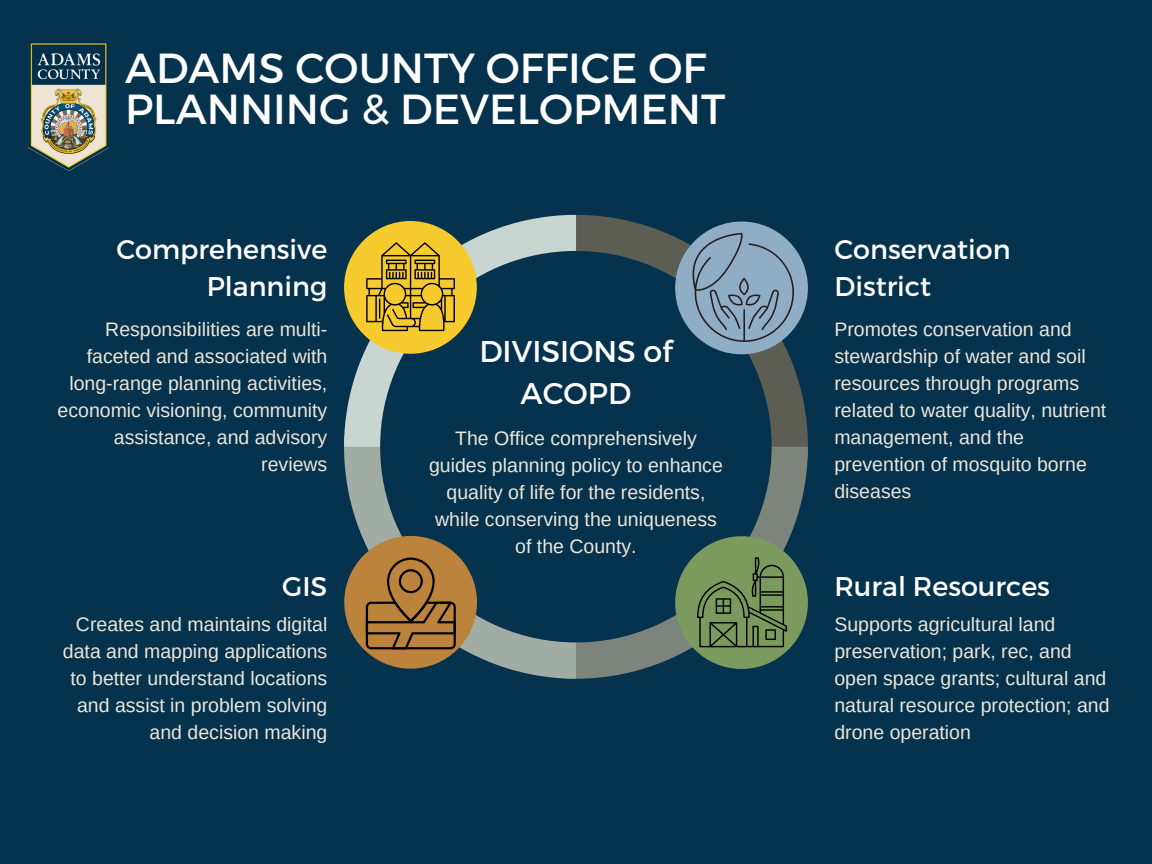
<style>
.page{position:relative;width:1152px;height:864px;background:#05324c}
.page>*{position:absolute;margin:0;border:0;box-sizing:border-box;transform-origin:0 0}
.t1{font:42px/40.5px "Montserrat";color:#fff}
.t2{font:30px/41.7px "Montserrat";color:#fff;text-align:center}
.t3{font:27px/37.2px "Montserrat";color:#fff}
.t4{font:19.5px/27px "Arimo";color:#ebe6d9}
</style>
<div class="page">
<svg style="left:577px;top:215px;width:231px;height:232px;fill:#5c5e54"></svg>
<svg style="left:576px;top:447px;width:232px;height:232px;fill:#7d847b"></svg>
<svg style="left:344px;top:447px;width:232px;height:232px;fill:#a1aca5"></svg>
<svg style="left:344px;top:215px;width:232px;height:232px;fill:#c8d5d1"></svg>
<svg style="left:576px;top:215px;width:1px;height:36px"></svg>
<div style="left:380px;top:251px;width:392px;height:391px;background:#05324c;border-radius:50%"></div>
<div style="left:344px;top:536px;width:133px;height:133px;background:#bb833b;border-radius:50%"></div>
<div style="left:344px;top:221px;width:133px;height:133px;background:#f7cb2d;border-radius:50%"></div>
<div style="left:675px;top:222px;width:133px;height:132px;background:#90adc6;border-radius:50%"></div>
<div style="left:675px;top:536px;width:133px;height:133px;background:#7b9a5e;border-radius:50%"></div>
<svg style="left:697px;top:557px;width:90px;height:90px"></svg>
<svg style="left:366px;top:558px;width:90px;height:91px"></svg>
<svg style="left:366px;top:242px;width:89px;height:89px"></svg>
<svg style="left:691px;top:233px;width:103px;height:109px"></svg>
<img style="left:29px;top:43px;width:80px;height:128px">
<p class="t1" style="left:125px;top:46px;width:602px">ADAMS COUNTY OFFICE OF<br>PLANNING &amp; DEVELOPMENT</p>
<p class="t3" style="left:116px;top:229px;width:212px;text-align:right">Comprehensive<br>Planning</p>
<p class="t4" style="left:58px;top:316px;width:271px;text-align:right">Responsibilities are multi&shy;faceted and associated with long-range planning activities, economic visioning, community assistance, and advisory reviews</p>
<p class="t3" style="left:282px;top:567px;width:47px">GIS</p>
<p class="t4" style="left:63px;top:611px;width:266px;text-align:right">Creates and maintains digital data and mapping applications to better understand locations and assist in problem solving and decision making</p>
<p class="t2" style="left:479px;top:329px;width:195px">DIVISIONS of<br>ACOPD</p>
<p class="t4" style="left:429px;top:424px;width:295px;text-align:center">The Office comprehensively guides planning policy to enhance quality of life for the residents, while conserving the uniqueness of the County.</p>
<p class="t3" style="left:834px;top:229px;width:178px">Conservation<br>District</p>
<p class="t4" style="left:834px;top:316px;width:273px">Promotes conservation and stewardship of water and soil resources through programs related to water quality, nutrient management, and the prevention of mosquito borne diseases</p>
<p class="t3" style="left:834px;top:567px;width:217px">Rural Resources</p>
<p class="t4" style="left:834px;top:611px;width:277px">Supports agricultural land preservation; park, rec, and open space grants; cultural and natural resource protection; and drone operation</p>
</div>
